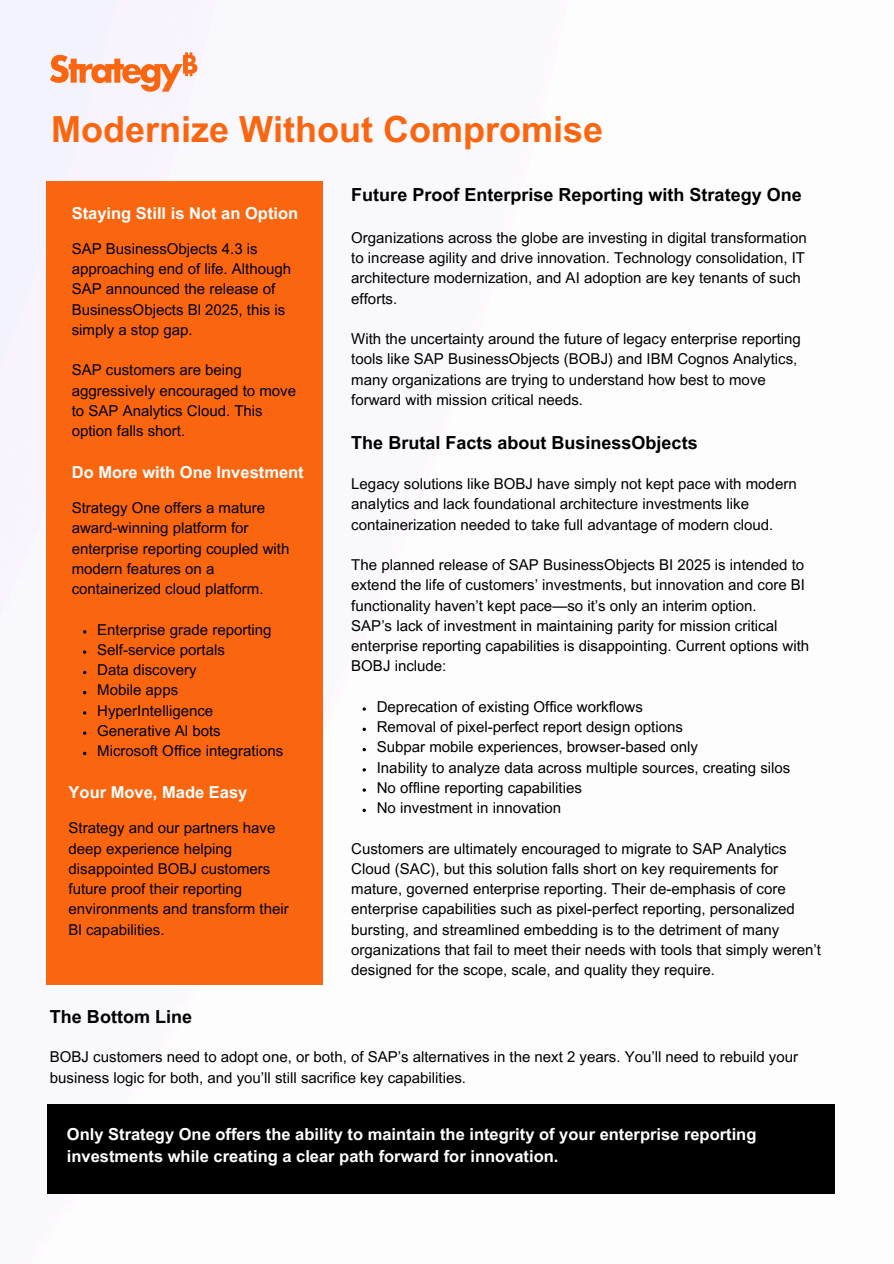
<style>
.page{position:relative;width:894px;height:1264px;background:#fff}
.page>*{position:absolute;margin:0;border:0;box-sizing:border-box;transform-origin:0 0}
.t1{font:700 36px "Arial MT Pro";color:#fa660f}
.t2{font:700 18px "Arial MT Pro";color:#000}
.t3{font:700 16.5px/22.5px "Arial MT Pro";color:#fff}
.t4{font:15px/20.2px "Arial MT Pro";color:#000}
</style>
<div class="page">
<img style="left:0;top:0;width:835px;height:1194px">
<div style="left:47px;top:1103px;width:786px;height:90px;background:#000"></div>
<div style="left:47px;top:181px;width:276px;height:803px;background:#fa660f"></div>
<svg style="left:83px;top:650px;width:3px;height:4px"></svg>
<svg style="left:83px;top:731px;width:3px;height:4px"></svg>
<svg style="left:362px;top:707px;width:4px;height:3px"></svg>
<svg style="left:362px;top:727px;width:4px;height:4px"></svg>
<svg style="left:362px;top:748px;width:4px;height:3px"></svg>
<svg style="left:362px;top:768px;width:4px;height:3px"></svg>
<svg style="left:362px;top:788px;width:4px;height:3px"></svg>
<svg style="left:362px;top:808px;width:4px;height:4px"></svg>
<svg style="left:50px;top:52px;width:147px;height:40px"></svg>
<p class="t1" style="left:51px;top:116px;width:553px">Modernize Without Compromise</p>
<h1 class="t3" style="left:72px;top:204px;width:228px">Staying Still is Not an Option</h1>
<h2 class="t4" style="left:72px;top:240px;width:221px">SAP BusinessObjects 4.3 is approaching end of life. Although<br>SAP announced the release of<br>BusinessObjects Bl 2025, this is simply a stop gap.</h2>
<p class="t4" style="left:72px;top:362px;width:226px">SAP customers are being aggressively encouraged to move to SAP Analytics Cloud. This option falls short.</p>
<p class="t3" style="left:72px;top:463px;width:233px">Do More with One Investment</p>
<h2 class="t4" style="left:72px;top:499px;width:219px">Strategy One offers a mature award-winning platform for enterprise reporting coupled with modern features on a containerized cloud platform.</h2>
<p class="t4" style="left:97px;top:621px;width:176px">Enterprise grade reporting</p>
<p class="t4" style="left:97px;top:641px;width:129px">Self-service portals</p>
<p class="t4" style="left:97px;top:661px;width:101px">Data discovery</p>
<p class="t4" style="left:97px;top:682px;width:82px">Mobile apps</p>
<p class="t4" style="left:97px;top:702px;width:117px">HyperIntelligence</p>
<p class="t4" style="left:97px;top:722px;width:125px">Generative Al bots</p>
<p class="t4" style="left:97px;top:742px;width:187px">Microsoft Office integrations</p>
<p class="t3" style="left:69px;top:783px;width:180px">Your Move, Made Easy</p>
<h2 class="t4" style="left:69px;top:819px;width:221px">Strategy and our partners have deep experience helping disappointed BOBJ customers future proof their reporting environments and transform their<br>Bl capabilities.</h2>
<p class="t2" style="left:351px;top:188px;width:452px">Future Proof Enterprise Reporting with Strategy One</p>
<p class="t4" style="left:351px;top:229px;width:457px">Organizations across the globe are investing in digital transformation to increase agility and drive innovation. Technology consolidation, IT architecture modernization, and AI adoption are key tenants of such efforts.</p>
<h2 class="t4" style="left:351px;top:330px;width:451px">With the uncertainty around the future of legacy enterprise reporting tools like SAP BusinessObjects (BOBJ) and IBM Cognos Analytics, many organizations are trying to understand how best to move forward with mission critical needs.</h2>
<p class="t2" style="left:351px;top:436px;width:348px">The Brutal Facts about BusinessObjects</p>
<p class="t4" style="left:351px;top:475px;width:447px">Legacy solutions like BOBJ have simply not kept pace with modern analytics and lack foundational architecture investments like containerization needed to take full advantage of modern cloud.</p>
<h2 class="t4" style="left:351px;top:556px;width:455px;text-align:justify">The planned release of SAP BusinessObjects BI 2025 is intended to extend the life of customers’ investments, but innovation and core BI functionality haven’t kept pace—so it’s only an interim option.</h2>
<p class="t4" style="left:351px;top:617px;width:459px">SAP’s lack of investment in maintaining parity for mission critical enterprise reporting capabilities is disappointing. Current options with<br>BOBJ include:</p>
<p class="t4" style="left:376px;top:698px;width:267px">Deprecation of existing Office workflows</p>
<p class="t4" style="left:376px;top:718px;width:307px">Removal of pixel-perfect report design options</p>
<p class="t4" style="left:376px;top:739px;width:322px">Subpar mobile experiences, browser-based only</p>
<p class="t4" style="left:376px;top:759px;width:415px">Inability to analyze data across multiple sources, creating silos</p>
<p class="t4" style="left:376px;top:779px;width:207px">No offline reporting capabilities</p>
<p class="t4" style="left:376px;top:799px;width:186px">No investment in innovation</p>
<p class="t4" style="left:351px;top:840px;width:471px">Customers are ultimately encouraged to migrate to SAP Analytics Cloud (SAC), but this solution falls short on key requirements for mature, governed enterprise reporting. Their de-emphasis of core enterprise capabilities such as pixel-perfect reporting, personalized bursting, and streamlined embedding is to the detriment of many organizations that fail to meet their needs with tools that simply weren’t designed for the scope, scale, and quality they require.</p>
<p class="t2" style="left:50px;top:1009px;width:144px">The Bottom Line</p>
<p class="t4" style="left:50px;top:1048px;width:749px">BOBJ customers need to adopt one, or both, of SAP’s alternatives in the next 2 years. You’ll need to rebuild your business logic for both, and you’ll still sacrifice key capabilities.</p>
<h2 class="t3" style="left:67px;top:1124px;width:691px">Only Strategy One offers the ability to maintain the integrity of your enterprise reporting investments while creating a clear path forward for innovation.</h2>
</div>
